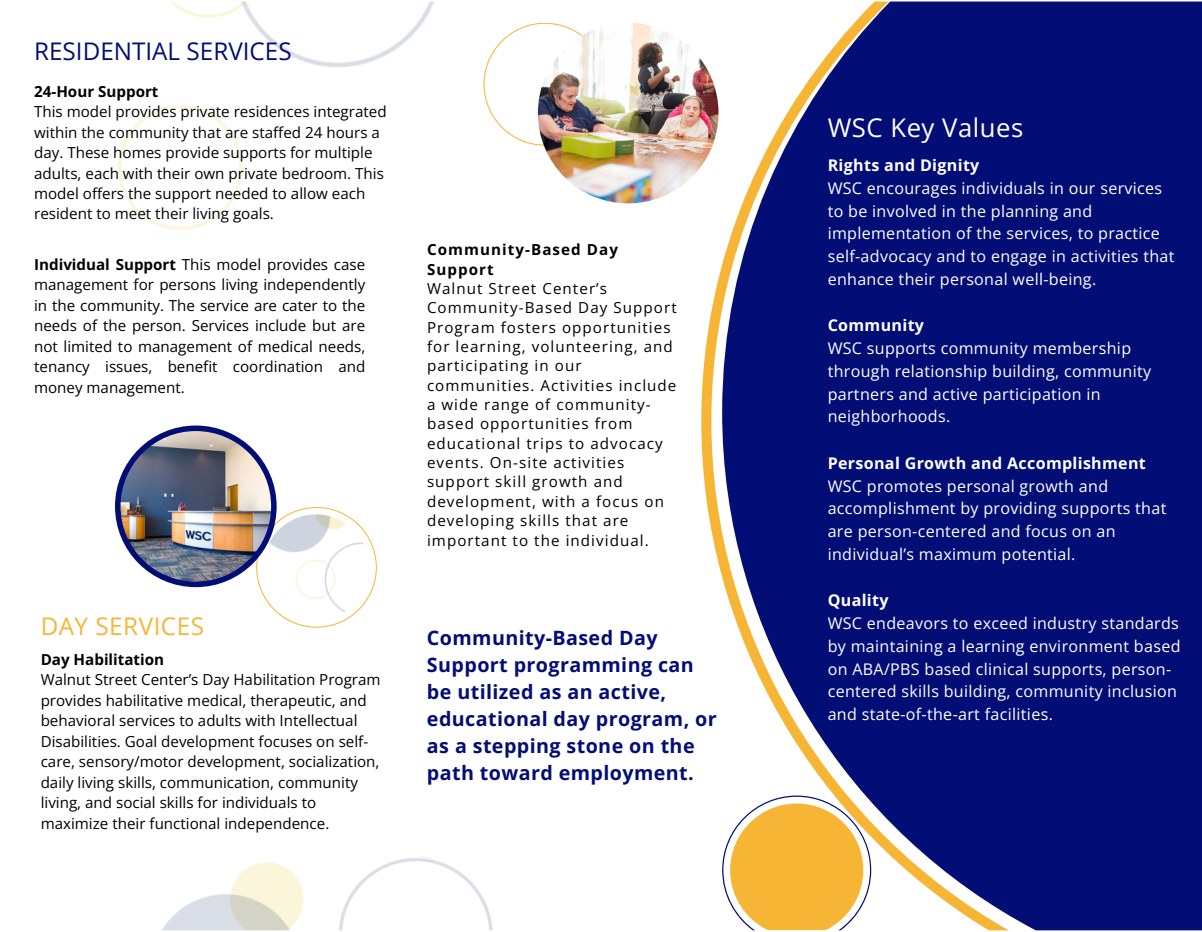
<style>
.page{position:relative;width:1202px;height:932px;background:#fff}
.page>*{position:absolute;margin:0;border:0;box-sizing:border-box;transform-origin:0 0}
.t1{font:25.65px "Open Sans";letter-spacing:.02em;color:#fff}
.t2{font:24.3px "Open Sans";color:#020e76}
.t3{font:24.3px "Open Sans";letter-spacing:.02em;color:#f7b536}
.t4{font:700 19.65px/27px "Open Sans";letter-spacing:.02em;color:#020e76}
.t5{font:16.05px/22.8px "Open Sans";letter-spacing:.02em;color:#fff}
.t6{font:15.15px/20.5px "Open Sans";color:#000}
.t7{font:15.15px/19.4px "Open Sans";letter-spacing:.07em;color:#000}
.s1{font-weight:700}
</style>
<div class="page">
<div style="left:1008px;top:2px;width:193px;height:928px;background:#020e76"></div>
<svg style="left:701px;top:2px;width:307px;height:928px;fill:#020e76"></svg>
<img style="left:118px;top:2px;width:316px;height:228px">
<svg style="left:256px;top:507px;width:121px;height:120px"></svg>
<svg style="left:115px;top:425px;width:161px;height:162px;background:#0e1a7b"></svg>
<svg style="left:722px;top:795px;width:149px;height:135px"></svg>
<img style="left:263px;top:514px;width:106px;height:106px">
<img style="left:120px;top:431px;width:151px;height:150px;border-radius:50%">
<img style="left:162px;top:857px;width:331px;height:73px">
<svg style="left:483px;top:23px;width:107px;height:123px"></svg>
<img style="left:538px;top:23px;width:180px;height:180px;border-radius:50%">
<p class="t2" style="left:34px;top:34px;width:259px">RESIDENTIAL SERVICES</p>
<h2 class="t6" style="left:34px;top:80px;width:354px"><span class="s1">24-Hour Support<br></span>This model provides private residences integrated within the community that are staffed 24 hours a day. These homes provide supports for multiple adults, each with their own private bedroom. This model offers the support needed to allow each resident to meet their living goals.</h2>
<p class="t6" style="left:34px;top:253px;width:333px;text-align:justify"><span class="s1">Individual Support</span> This model provides case management for persons living independently in the community. The service are cater to the needs of the person. Services include but are not limited to management of medical needs, tenancy issues, benefit coordination and money management.</p>
<p class="t3" style="left:41px;top:608px;width:165px">DAY SERVICES</p>
<p class="t6" style="left:41px;top:648px;width:341px"><span class="s1">Day Habilitation<br></span>Walnut Street Center’s Day Habilitation Program provides habilitative medical, therapeutic, and behavioral services to adults with Intellectual Disabilities. Goal development focuses on self&shy;care, sensory/motor development, socialization, daily living skills, communication, community living, and social skills for individuals to maximize their functional independence.</p>
<p class="t7" style="left:427px;top:240px;width:251px"><span class="s1">Community-Based Day<br>Support<br></span>Walnut Street Center’s<br>Community-Based Day Support<br>Program fosters opportunities for learning, volunteering, and participating in our communities. Activities include a wide range of community&shy;based opportunities from educational trips to advocacy events. On-site activities support skill growth and development, with a focus on developing skills that are important to the individual.</p>
<p class="t4" style="left:427px;top:623px;width:291px">Community-Based Day<br>Support programming can be utilized as an active, educational day program, or as a stepping stone on the path toward employment.</p>
<h3 class="t1" style="left:827px;top:109px;width:197px">WSC Key Values</h3>
<p class="t5" style="left:827px;top:153px;width:348px"><span class="s1">Rights and Dignity<br></span>WSC encourages individuals in our services to be involved in the planning and implementation of the services, to practice self-advocacy and to engage in activities that enhance their personal well-being.</p>
<p class="t5" style="left:827px;top:314px;width:325px"><span class="s1">Community<br></span>WSC supports community membership through relationship building, community partners and active participation in neighborhoods.</p>
<p class="t5" style="left:827px;top:451px;width:340px"><span class="s1">Personal Growth and Accomplishment </span>WSC promotes personal growth and accomplishment by providing supports that are person-centered and focus on an individual’s maximum potential.</p>
<h1 class="t5" style="left:827px;top:588px;width:354px"><span class="s1">Quality<br></span>WSC endeavors to exceed industry standards by maintaining a learning environment based on ABA/PBS based clinical supports, person&shy;centered skills building, community inclusion and state-of-the-art facilities.</h1>
</div>
